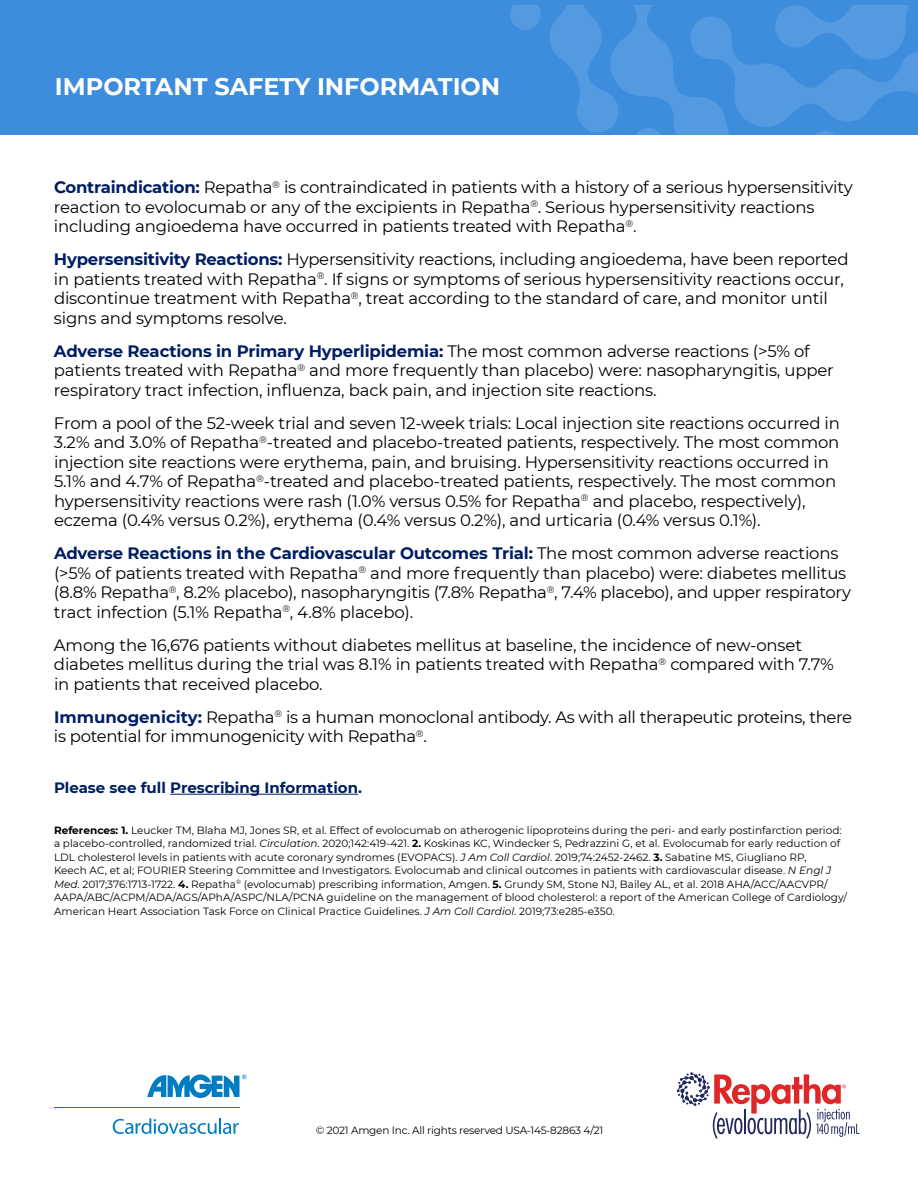
<style>
.page{position:relative;width:918px;height:1188px;background:#fff}
.page>*{position:absolute;margin:0;border:0;box-sizing:border-box;transform-origin:0 0}
.t1{font:700 24px "Montserrat";color:#fff}
.t2{font:16.5px/19.5px "Montserrat";letter-spacing:-.01em;color:#000}
.t3{font:700 15px "Montserrat";color:#001e61}
.t4{font:10.5px/13.5px "Montserrat";color:#000}
.t5{font:10.5px "Montserrat";letter-spacing:-.02em;color:#000}
.s1{font-weight:700;color:#001e61}
.s2{font-weight:700}
.s3{font-style:italic}
</style>
<div class="page">
<div style="left:0;top:0;width:918px;height:135px;background:#3e8ddd"></div>
<svg style="left:510px;top:5px;width:408px;height:130px"></svg>
<svg style="left:677px;top:1072px;width:182px;height:67px"></svg>
<svg style="left:147px;top:1074px;width:99px;height:24px"></svg>
<hr style="left:54px;top:1107px;width:186px;height:1px;background:#007cc3">
<svg style="left:113px;top:1118px;width:126px;height:16px"></svg>
<hr style="left:170px;top:794px;width:188px;height:1px;background:#001e61">
<h1 class="t1" style="left:55px;top:69px;width:447px">IMPORTANT SAFETY INFORMATION</h1>
<p class="t2" style="left:54px;top:177px;width:800px"><span class="s1">Contraindication:</span> Repatha<sup>®</sup> is contraindicated in patients with a history of a serious hypersensitivity reaction to evolocumab or any of the excipients in Repatha<sup>®</sup>. Serious hypersensitivity reactions including angioedema have occurred in patients treated with Repatha<sup>®</sup>.</p>
<p class="t2" style="left:54px;top:249px;width:796px"><span class="s1">Hypersensitivity Reactions:</span> Hypersensitivity reactions, including angioedema, have been reported in patients treated with Repatha<sup>®</sup>. If signs or symptoms of serious hypersensitivity reactions occur, discontinue treatment with Repatha<sup>®</sup>, treat according to the standard of care, and monitor until signs and symptoms resolve.</p>
<p class="t2" style="left:54px;top:340px;width:781px"><span class="s1">Adverse Reactions in Primary Hyperlipidemia:</span> The most common adverse reactions (&gt;5% of patients treated with Repatha<sup>®</sup> and more frequently than placebo) were: nasopharyngitis, upper respiratory tract infection, influenza, back pain, and injection site reactions.</p>
<p class="t2" style="left:54px;top:412px;width:788px">From a pool of the 52-week trial and seven 12-week trials: Local injection site reactions occurred in 3.2% and 3.0% of Repatha<sup>®</sup>-treated and placebo-treated patients, respectively. The most common injection site reactions were erythema, pain, and bruising. Hypersensitivity reactions occurred in 5.1% and 4.7% of Repatha<sup>®</sup>-treated and placebo-treated patients, respectively. The most common hypersensitivity reactions were rash (1.0% versus 0.5% for Repatha<sup>®</sup> and placebo, respectively), eczema (0.4% versus 0.2%), erythema (0.4% versus 0.2%), and urticaria (0.4% versus 0.1%).</p>
<p class="t2" style="left:54px;top:543px;width:799px"><span class="s1">Adverse Reactions in the Cardiovascular Outcomes Trial:</span> The most common adverse reactions (&gt;5% of patients treated with Repatha<sup>®</sup> and more frequently than placebo) were: diabetes mellitus (8.8% Repatha<sup>®</sup>, 8.2% placebo), nasopharyngitis (7.8% Repatha<sup>®</sup>, 7.4% placebo), and upper respiratory tract infection (5.1% Repatha<sup>®</sup>, 4.8% placebo).</p>
<p class="t2" style="left:54px;top:634px;width:781px">Among the 16,676 patients without diabetes mellitus at baseline, the incidence of new-onset diabetes mellitus during the trial was 8.1% in patients treated with Repatha<sup>®</sup> compared with 7.7% in patients that received placebo.</p>
<p class="t2" style="left:54px;top:706px;width:800px"><span class="s1">Immunogenicity:</span> Repatha<sup>®</sup> is a human monoclonal antibody. As with all therapeutic proteins, there is potential for immunogenicity with Repatha<sup>®</sup>.</p>
<p class="t3" style="left:54px;top:777px;width:309px">Please see full Prescribing Information.</p>
<p class="t4" style="left:54px;top:823px;width:795px"><span class="s2">References: 1.</span> Leucker TM, Blaha MJ, Jones SR, et al. Effect of evolocumab on atherogenic lipoproteins during the peri- and early postinfarction period: a placebo-controlled, randomized trial. <span class="s3">Circulation</span>. 2020;142:419-421. <span class="s2">2.</span> Koskinas KC, Windecker S, Pedrazzini G, et al. Evolocumab for early reduction of LDL cholesterol levels in patients with acute coronary syndromes (EVOPACS). <span class="s3">J Am Coll Cardiol</span>. 2019;74:2452-2462. <span class="s2">3.</span> Sabatine MS, Giugliano RP,<br>Keech AC, et al; FOURIER Steering Committee and Investigators. Evolocumab and clinical outcomes in patients with cardiovascular disease. <span class="s3">N Engl J Med</span>. 2017;376:1713-1722. <span class="s2">4.</span> Repatha<sup>®</sup> (evolocumab) prescribing information, Amgen. <span class="s2">5.</span> Grundy SM, Stone NJ, Bailey AL, et al. 2018 AHA/ACC/AACVPR/ AAPA/ABC/ACPM/ADA/AGS/APhA/ASPC/NLA/PCNA guideline on the management of blood cholesterol: a report of the American College of Cardiology/ American Heart Association Task Force on Clinical Practice Guidelines. <span class="s3">J Am Coll Cardiol</span>. 2019;73:e285-e350.</p>
<p class="t5" style="left:316px;top:1123px;width:289px">© 2021 Amgen Inc. All rights reserved USA-145-82863 4/21</p>
</div>
